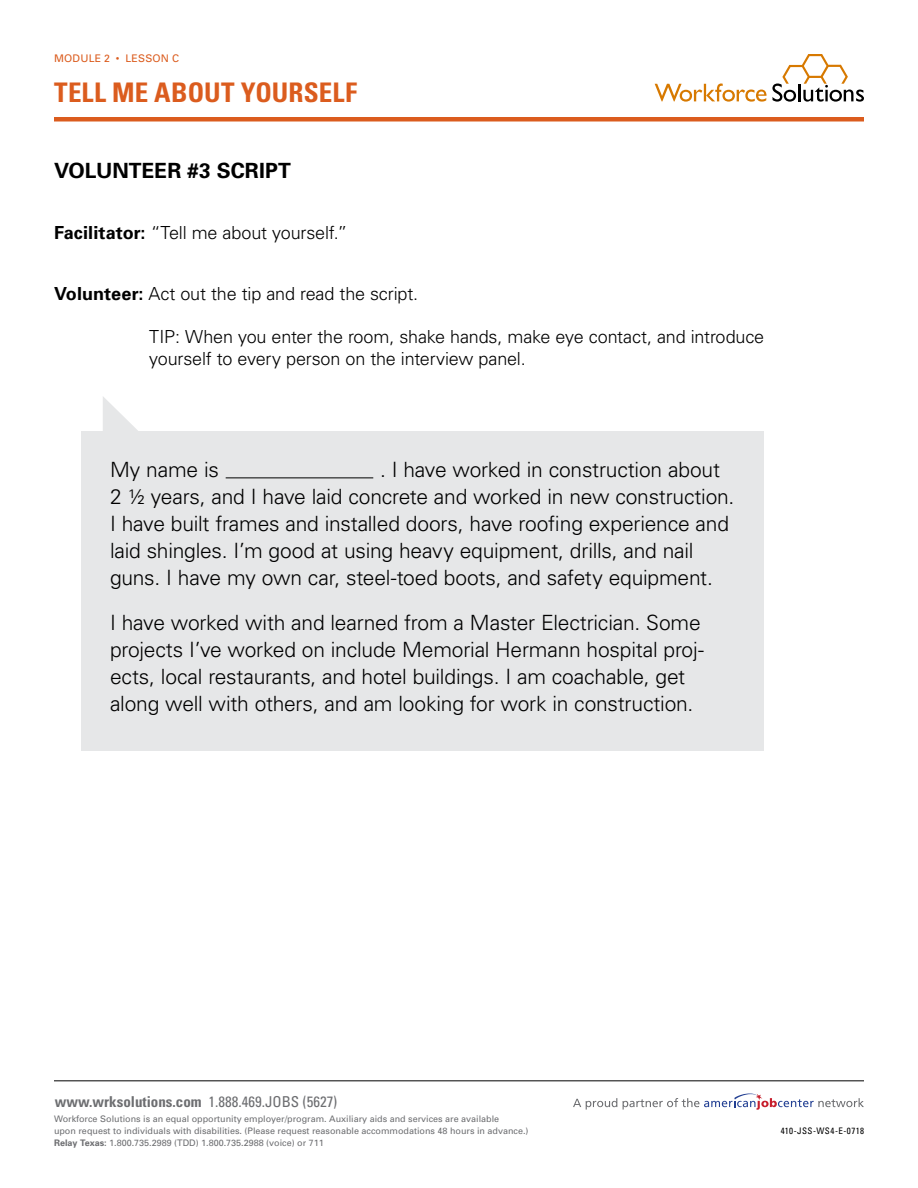
<style>
.page{position:relative;width:918px;height:1188px;background:#fff}
.page>*{position:absolute;margin:0;border:0;box-sizing:border-box;transform-origin:0 0}
.t1{font:700 condensed 27px "Univers";letter-spacing:.005em;color:#db5c1e}
.t2{font:300 21px/27px "Univers";letter-spacing:-.01em;color:#000}
.t3{font:700 21px "Univers";color:#000}
.t4{font:300 18px/21.6px "Univers";letter-spacing:-.01em;color:#000}
.t5{font:700 condensed 15px "Univers";color:#6d6e71}
.t6{font:10.5px "Univers";letter-spacing:.025em;color:#db5c1e}
.t7{font:9px/12px "Univers";color:#6d6e71}
.t8{font:condensed 9px "Univers";letter-spacing:.035em;color:#000}
.s1{font-weight:700}
.s2{font-weight:400}
</style>
<div class="page">
<svg style="left:573px;top:1098px;width:44px;height:12px"></svg>
<svg style="left:623px;top:1094px;width:241px;height:16px"></svg>
<hr style="left:54px;top:1081px;width:810px;height:1px;background:#000">
<div style="left:81px;top:431px;width:683px;height:320px;background:#e6e7e8"></div>
<svg style="left:103px;top:397px;width:35px;height:34px"></svg>
<hr style="left:226px;top:478px;width:147px;height:1px;background:#000">
<svg style="left:655px;top:54px;width:209px;height:48px"></svg>
<div style="left:54px;top:117px;width:810px;height:5px;background:#db5c1e"></div>
<p class="t6" style="left:54px;top:52px;width:127px">MODULE 2 • LESSON C</p>
<p class="t1" style="left:54px;top:75px;width:305px">TELL ME ABOUT YOURSELF</p>
<p class="t3" style="left:54px;top:157px;width:239px">VOLUNTEER #3 SCRIPT</p>
<p class="t4" style="left:54px;top:221px;width:295px"><span class="s1">Facilitator:</span> “Tell me about yourself.”</p>
<p class="t4" style="left:54px;top:282px;width:366px"><span class="s1">Volunteer:</span> Act out the tip and read the script.</p>
<p class="t4" style="left:149px;top:326px;width:617px">TIP: When you enter the room, shake hands, make eye contact, and introduce yourself to every person on the interview panel.</p>
<p class="t2" style="left:110px;top:456px;width:626px;text-indent:270px">. I have worked in construction about 2 ½ years, and I have laid concrete and worked in new construction.<br>I have built frames and installed doors, have roofing experience and laid shingles. I’m good at using heavy equipment, drills, and nail guns. I have my own car, steel-toed boots, and safety equipment.</p>
<p class="t2" style="left:110px;top:609px;width:596px">I have worked with and learned from a Master Electrician. Some projects I’ve worked on include Memorial Hermann hospital proj&shy;ects, local restaurants, and hotel buildings. I am coachable, get along well with others, and am looking for work in construction.</p>
<p class="t2" style="left:110px;top:456px;width:110px">My name is</p>
<p class="t5" style="left:55px;top:1092px;width:284px">www.wrksolutions.com <span class="s2">1.888.469.JOBS (5627)</span></p>
<p class="t7" style="left:54px;top:1113px;width:476px">Workforce Solutions is an equal opportunity employer/program. Auxiliary aids and services are available<br>upon request to individuals with disabilities. (Please request reasonable accommodations 48 hours in advance.)<br><span class="s1">Relay Texas:</span> 1.800.735.2989 (TDD) 1.800.735.2988 (voice) or 711</p>
<p class="t8" style="left:781px;top:1125px;width:85px">410-JSS-WS4-E-0718</p>
</div>
